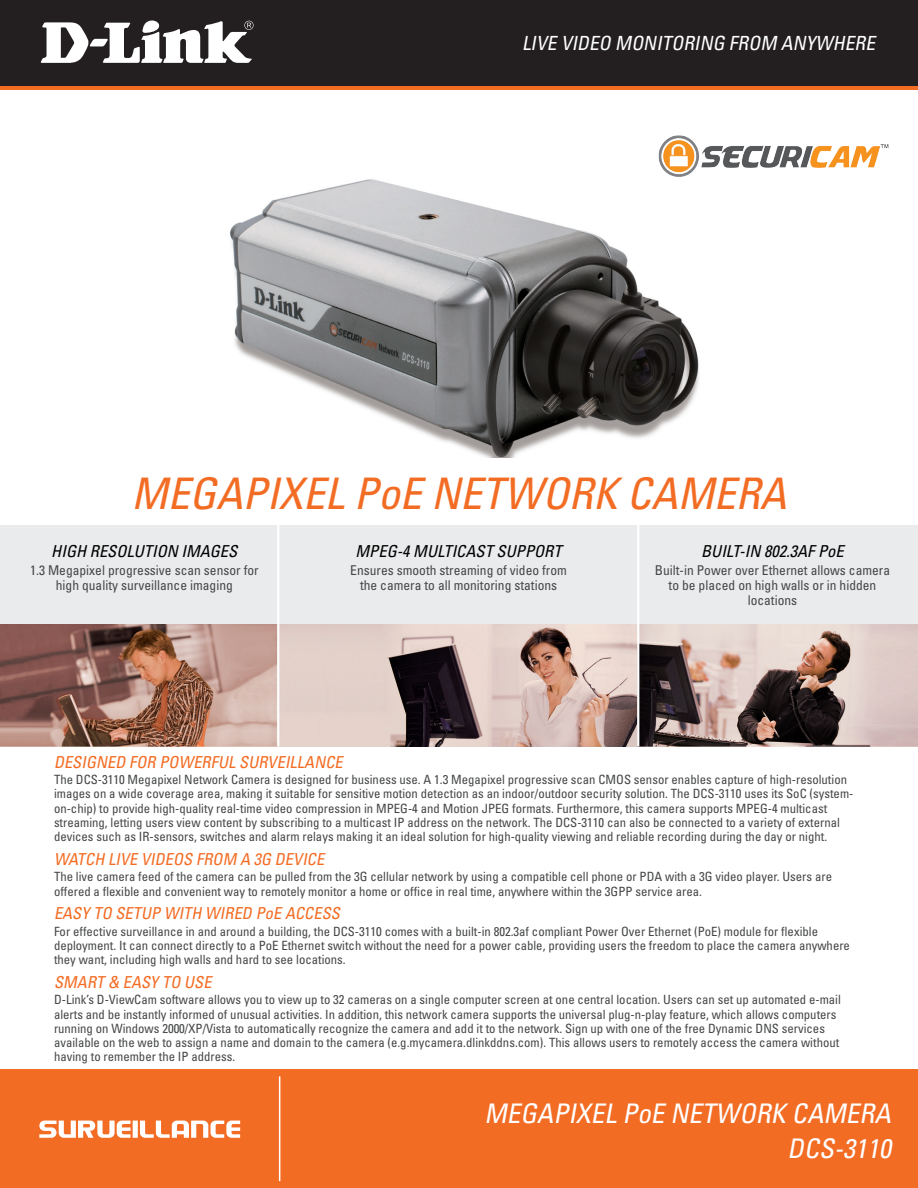
<style>
.page{position:relative;width:918px;height:1188px;background:#fff}
.page>*{position:absolute;margin:0;border:0;box-sizing:border-box;transform-origin:0 0}
.t1{font:italic condensed 43.5px "Univers";color:#f36c24}
.t2{font:italic condensed 27px/34.8px "Univers";color:#fff;text-align:right}
.t3{font:italic condensed 19.5px "Univers";color:#fff}
.t4{font:italic condensed 16.5px "Univers";color:#f36c24}
.t5{font:italic condensed 16.5px "Univers";color:#000}
.t6{font:condensed 13.5px/15px "Univers";color:#454647;text-align:center}
.t7{font:condensed 12.75px/14.2px "Univers";color:#454647}
</style>
<div class="page">
<div style="left:0;top:1070px;width:918px;height:118px;background:#f36c24"></div>
<svg style="left:39px;top:1121px;width:201px;height:17px"></svg>
<hr style="left:279px;top:1076px;width:1px;height:105px;background:#fff">
<div style="left:0;top:0;width:918px;height:89px;background:linear-gradient(to right,#f36c24,#f36c24)"></div>
<div style="left:0;top:0;width:918px;height:85px;background:#231f20"></div>
<svg style="left:41px;top:20px;width:213px;height:43px"></svg>
<div style="left:0;top:525px;width:918px;height:101px;background:#eaebec"></div>
<hr style="left:277px;top:525px;width:2px;height:99px;background:#fff">
<hr style="left:637px;top:525px;width:2px;height:99px;background:#fff">
<img style="left:0;top:624px;width:918px;height:122px">
<hr style="left:277px;top:624px;width:2px;height:122px;background:#fff">
<hr style="left:637px;top:624px;width:2px;height:122px;background:#fff">
<img style="left:230px;top:179px;width:469px;height:279px">
<img style="left:651px;top:135px;width:238px;height:47px">
<h3 class="t3" style="left:522px;top:31px;width:51px">LIVE VIDEO</h3>
<h3 class="t3" style="left:615px;top:31px;width:28px">MONITORING</h3>
<h3 class="t3" style="left:729px;top:31px;width:23px">FROM</h3>
<h3 class="t3" style="left:781px;top:31px;width:76px">ANYWHERE</h3>
<h1 class="t1" style="left:132px;top:466px;width:656px">MEGAPIXEL PoE NETWORK CAMERA</h1>
<p class="t5" style="left:51px;top:541px;width:188px">HIGH RESOLUTION IMAGES</p>
<p class="t6" style="left:30px;top:562px;width:230px">1.3 Megapixel progressive scan sensor for high quality surveillance imaging</p>
<p class="t5" style="left:356px;top:541px;width:208px">MPEG-4 MULTICAST SUPPORT</p>
<p class="t6" style="left:350px;top:562px;width:218px">Ensures smooth streaming of video from the camera to all monitoring stations</p>
<p class="t5" style="left:701px;top:541px;width:144px">BUILT-IN 802.3af PoE</p>
<p class="t6" style="left:655px;top:562px;width:237px">Built-in Power over Ethernet allows camera to be placed on high walls or in hidden locations</p>
<p class="t4" style="left:54px;top:751px;width:294px">DESIGNED FOR POWERFUL SURVEILLANCE</p>
<p class="t7" style="left:54px;top:772px;width:801px">The DCS-3110 Megapixel Network Camera is designed for business use. A 1.3 Megapixel progressive scan CMOS sensor enables capture of high-resolution images on a wide coverage area, making it suitable for sensitive motion detection as an indoor/outdoor security solution. The DCS-3110 uses its SoC (system&shy;on-chip) to provide high-quality real-time video compression in MPEG-4 and Motion JPEG formats. Furthermore, this camera supports MPEG-4 multicast streaming, letting users view content by subscribing to a multicast IP address on the network. The DCS-3110 can also be connected to a variety of external devices such as IR-sensors, switches and alarm relays making it an ideal solution for high-quality viewing and reliable recording during the day or night.</p>
<p class="t4" style="left:54px;top:849px;width:276px">WATCH LIVE VIDEOS FROM A 3G DEVICE</p>
<p class="t7" style="left:54px;top:869px;width:780px">The live camera feed of the camera can be pulled from the 3G cellular network by using a compatible cell phone or PDA with a 3G video player. Users are offered a flexible and convenient way to remotely monitor a home or office in real time, anywhere within the 3GPP service area.</p>
<p class="t4" style="left:54px;top:903px;width:291px">EASY TO SETUP WITH WIRED POE ACCESS</p>
<p class="t7" style="left:54px;top:924px;width:798px">For effective surveillance in and around a building, the DCS-3110 comes with a built-in 802.3af compliant Power Over Ethernet (PoE) module for flexible deployment. It can connect directly to a PoE Ethernet switch without the need for a power cable, providing users the freedom to place the camera anywhere they want, including high walls and hard to see locations.</p>
<p class="t4" style="left:54px;top:972px;width:163px">SMART &amp; EASY TO USE</p>
<p class="t7" style="left:54px;top:993px;width:788px">D-Link’s D-ViewCam software allows you to view up to 32 cameras on a single computer screen at one central location. Users can set up automated e-mail alerts and be instantly informed of unusual activities. In addition, this network camera supports the universal plug-n-play feature, which allows computers running on Windows 2000/XP/Vista to automatically recognize the camera and add it to the network. Sign up with one of the free Dynamic DNS services available on the web to assign a name and domain to the camera (e.g.mycamera.dlinkddns.com). This allows users to remotely access the camera without having to remember the IP address.</p>
<h2 class="t2" style="left:484px;top:1095px;width:414px">MEGAPIXEL POE NETWORK CAMERA<br>DCS-3110</h2>
</div>
